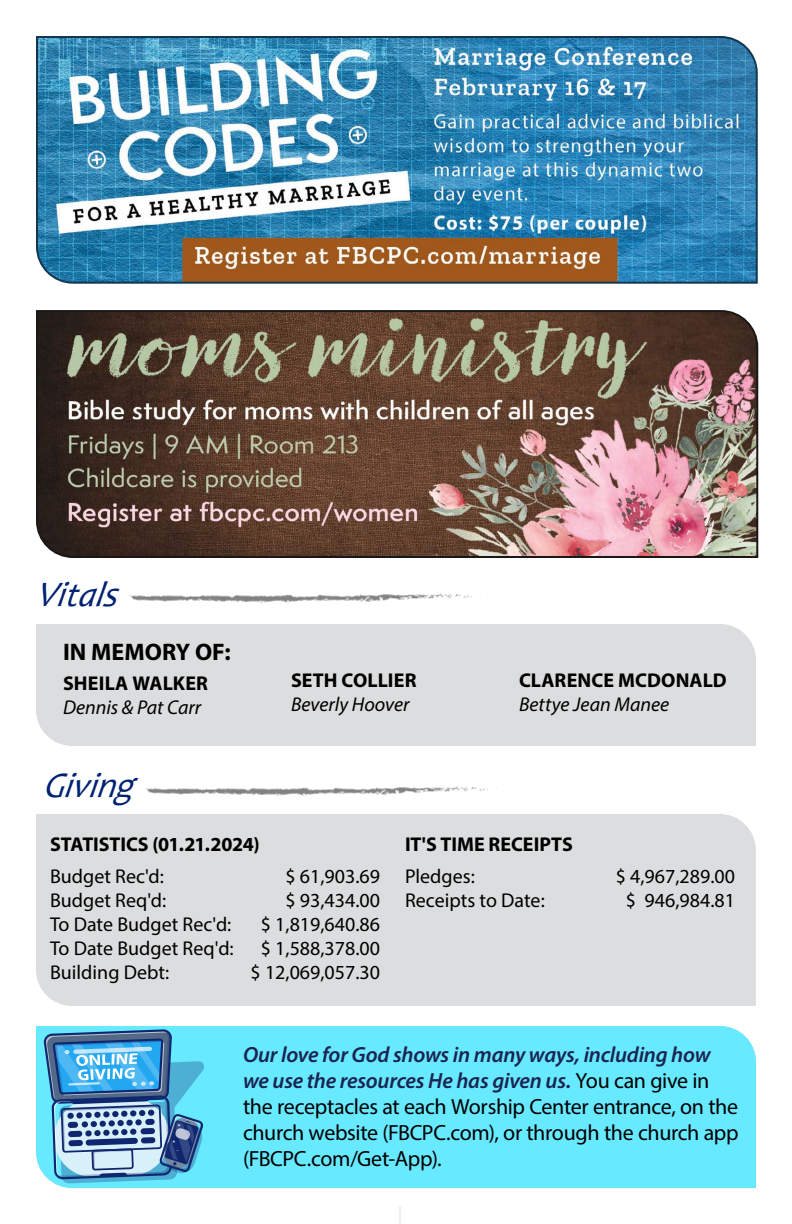
<style>
.page{position:relative;width:792px;height:1224px;background:#fff}
.page>*{position:absolute;margin:0;border:0;box-sizing:border-box;transform-origin:0 0}
.t1{font:italic 36px "Candara";color:#002272}
.t2{font:700 24px "Myriad Pro";color:#000}
.t3{font:22px/26px "Myriad Pro";letter-spacing:-.015em;color:#000}
.t4{font:20px "Myriad Pro";color:#000}
.t5{font:700 20px "Myriad Pro";color:#000}
.t6{font:italic 20px "Myriad Pro";color:#000}
.s1{font-weight:600;font-style:italic;color:#1a2451}
</style>
<div class="page">
<div style="left:36px;top:1026px;width:720px;height:162px;background:#67e9ff"></div>
<svg style="left:44px;top:1029px;width:160px;height:154px"></svg>
<img style="left:145px;top:786px;width:343px;height:9px">
<img style="left:130px;top:593px;width:351px;height:9px">
<div style="left:36px;top:814px;width:720px;height:192px;background:#dcddde"></div>
<div style="left:36px;top:624px;width:720px;height:122px;background:#dcddde"></div>
<svg style="left:400px;top:1206px;width:1px;height:18px"></svg>
<img style="left:36px;top:36px;width:722px;height:248px">
<img style="left:36px;top:310px;width:723px;height:248px">
<h1 class="t1" style="left:36px;top:572px;width:93px">Vitals</h1>
<p class="t2" style="left:63px;top:636px;width:169px">IN MEMORY OF:</p>
<p class="t5" style="left:63px;top:670px;width:147px">SHEILA WALKER</p>
<p class="t6" style="left:63px;top:695px;width:140px">Dennis &amp; Pat Carr</p>
<h1 class="t1" style="left:44px;top:763px;width:91px">Giving</h1>
<p class="t5" style="left:291px;top:667px;width:127px">SETH COLLIER</p>
<p class="t6" style="left:291px;top:692px;width:120px">Beverly Hoover</p>
<p class="t5" style="left:519px;top:667px;width:209px">CLARENCE MCDONALD</p>
<p class="t6" style="left:519px;top:692px;width:152px">Bettye Jean Manee</p>
<p class="t5" style="left:50px;top:831px;width:211px">STATISTICS (01.21.2024)</p>
<p class="t4" style="left:50px;top:864px;width:116px">Budget Rec'd:</p>
<p class="t4" style="left:285px;top:864px;width:96px">$ 61,903.69</p>
<p class="t4" style="left:50px;top:888px;width:118px">Budget Req'd:</p>
<p class="t4" style="left:285px;top:888px;width:96px">$ 93,434.00</p>
<p class="t4" style="left:50px;top:912px;width:183px">To Date Budget Rec'd:</p>
<p class="t4" style="left:261px;top:912px;width:121px">$ 1,819,640.86</p>
<p class="t4" style="left:50px;top:936px;width:185px">To Date Budget Req'd:</p>
<p class="t4" style="left:261px;top:936px;width:121px">$ 1,588,378.00</p>
<p class="t4" style="left:50px;top:960px;width:121px">Building Debt:</p>
<p class="t4" style="left:251px;top:960px;width:131px">$ 12,069,057.30</p>
<p class="t5" style="left:405px;top:832px;width:169px">IT'S TIME RECEIPTS</p>
<p class="t4" style="left:405px;top:864px;width:71px">Pledges:</p>
<p class="t4" style="left:616px;top:864px;width:121px">$ 4,967,289.00</p>
<p class="t4" style="left:405px;top:888px;width:141px">Receipts to Date:</p>
<p class="t4" style="left:626px;top:888px;width:111px">$ 946,984.81</p>
<p class="t3" style="left:243px;top:1041px;width:497px"><span class="s1">Our love for God shows in many ways, including how we use the resources He has given us.</span> You can give in the receptacles at each Worship Center entrance, on the church website (FBCPC.com), or through the church app (FBCPC.com/Get-App).</p>
</div>
